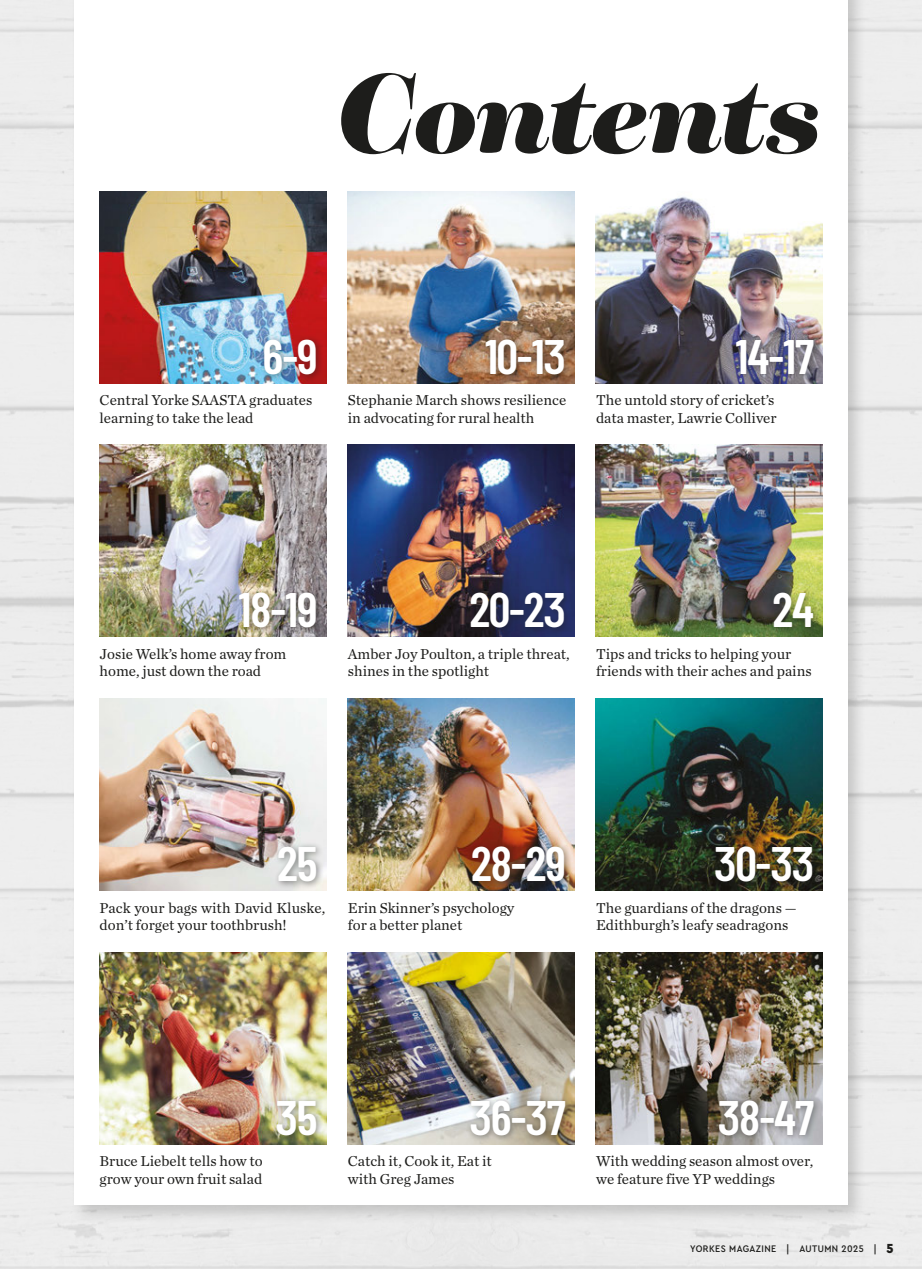
<style>
.page{position:relative;width:922px;height:1269px;background:#fff}
.page>*{position:absolute;margin:0;border:0;box-sizing:border-box;transform-origin:0 0}
.t1{font:italic 900 123.25px "Tenez Test";letter-spacing:-.035em;color:#1d1d1b}
.t2{font:600 48.5px "Barlow Condensed";letter-spacing:-.02em;color:#fff}
.t3{font:15px/17.5px "Chronicle Text G1";color:#1d1d1b}
.t4{font:500 10px "Cera Compact Pro";letter-spacing:.04em;color:#1d1d1b}
.s1{font-size:11.25px}
.s2{font-weight:900;font-size:13.75px}
</style>
<div class="page">
<div style="left:70px;top:0;width:796px;height:1224px;background:#1d1d1b;opacity:.19"></div>
<div style="left:74px;top:0;width:773px;height:1205px;background:#fff"></div>
<img style="left:99px;top:191px;width:227px;height:192px">
<div style="left:259px;top:334px;width:65px;height:48px;background:#1d1d1b;opacity:.5"></div>
<img style="left:99px;top:445px;width:227px;height:192px">
<div style="left:234px;top:588px;width:90px;height:48px;background:#1d1d1b;opacity:.5"></div>
<img style="left:99px;top:698px;width:227px;height:192px">
<div style="left:273px;top:841px;width:51px;height:48px;background:#1d1d1b;opacity:.5"></div>
<img style="left:99px;top:952px;width:227px;height:192px">
<div style="left:272px;top:1095px;width:52px;height:48px;background:#1d1d1b;opacity:.5"></div>
<img style="left:347px;top:191px;width:227px;height:192px">
<div style="left:480px;top:334px;width:92px;height:48px;background:#1d1d1b;opacity:.5"></div>
<img style="left:347px;top:445px;width:227px;height:192px">
<div style="left:465px;top:587px;width:107px;height:49px;background:#1d1d1b;opacity:.5"></div>
<img style="left:347px;top:698px;width:227px;height:192px">
<div style="left:467px;top:841px;width:105px;height:48px;background:#1d1d1b;opacity:.5"></div>
<img style="left:347px;top:952px;width:227px;height:192px">
<div style="left:465px;top:1095px;width:108px;height:48px;background:#1d1d1b;opacity:.5"></div>
<img style="left:595px;top:197px;width:227px;height:186px">
<div style="left:731px;top:335px;width:90px;height:47px;background:#1d1d1b;opacity:.5"></div>
<img style="left:595px;top:445px;width:227px;height:192px">
<div style="left:768px;top:588px;width:53px;height:47px;background:#1d1d1b;opacity:.5"></div>
<img style="left:595px;top:698px;width:227px;height:192px">
<div style="left:710px;top:841px;width:110px;height:48px;background:#1d1d1b;opacity:.5"></div>
<img style="left:595px;top:952px;width:227px;height:192px">
<div style="left:714px;top:1095px;width:107px;height:48px;background:#1d1d1b;opacity:.5"></div>
<h1 class="t1" style="left:333px;top:72px;width:488px">Contents</h1>
<h2 class="t2" style="left:262px;top:326px;width:57px">6-9</h2>
<p class="t3" style="left:100px;top:391px;width:214px">Central Yorke SAASTA graduates learning to take the lead</p>
<h2 class="t2" style="left:485px;top:326px;width:82px">10-13</h2>
<p class="t3" style="left:348px;top:391px;width:220px">Stephanie March shows resilience in advocating for rural health</p>
<h2 class="t2" style="left:735px;top:326px;width:80px">14-17</h2>
<p class="t3" style="left:596px;top:391px;width:182px">The untold story of cricket’s data master, Lawrie Colliver</p>
<h2 class="t2" style="left:238px;top:580px;width:81px">18-19</h2>
<p class="t3" style="left:100px;top:644px;width:188px">Josie Welk’s home away from home, just down the road</p>
<h2 class="t2" style="left:469px;top:580px;width:98px">20-23</h2>
<p class="t3" style="left:348px;top:644px;width:223px">Amber Joy Poulton, a triple threat, shines in the spotlight</p>
<h2 class="t2" style="left:772px;top:580px;width:43px">24</h2>
<p class="t3" style="left:596px;top:644px;width:217px">Tips and tricks to helping your friends with their aches and pains</p>
<h2 class="t2" style="left:277px;top:833px;width:42px">25</h2>
<p class="t3" style="left:100px;top:898px;width:227px">Pack your bags with David Kluske, don’t forget your toothbrush!</p>
<h2 class="t2" style="left:471px;top:833px;width:96px">28-29</h2>
<p class="t3" style="left:348px;top:898px;width:168px">Erin Skinner’s psychology for a better planet</p>
<h2 class="t2" style="left:714px;top:833px;width:101px">30-33</h2>
<p class="t3" style="left:596px;top:898px;width:202px">The guardians of the dragons —<br>Edithburgh’s leafy seadragons</p>
<p class="t3" style="left:100px;top:1151px;width:164px">Bruce Liebelt tells how to grow your own fruit salad</p>
<h2 class="t2" style="left:275px;top:1087px;width:44px">35</h2>
<h2 class="t2" style="left:469px;top:1087px;width:98px">36-37</h2>
<p class="t3" style="left:348px;top:1151px;width:145px">Catch it, Cook it, Eat it with Greg James</p>
<h2 class="t2" style="left:717px;top:1087px;width:98px">38-47</h2>
<p class="t3" style="left:596px;top:1151px;width:218px">With wedding season almost over, we feature five YP weddings</p>
<p class="t4" style="left:690px;top:1241px;width:205px">YORKES MAGAZINE <span class="s1">|</span> AUTUMN 2025 <span class="s1">|</span> <span class="s2">5</span></p>
</div>
